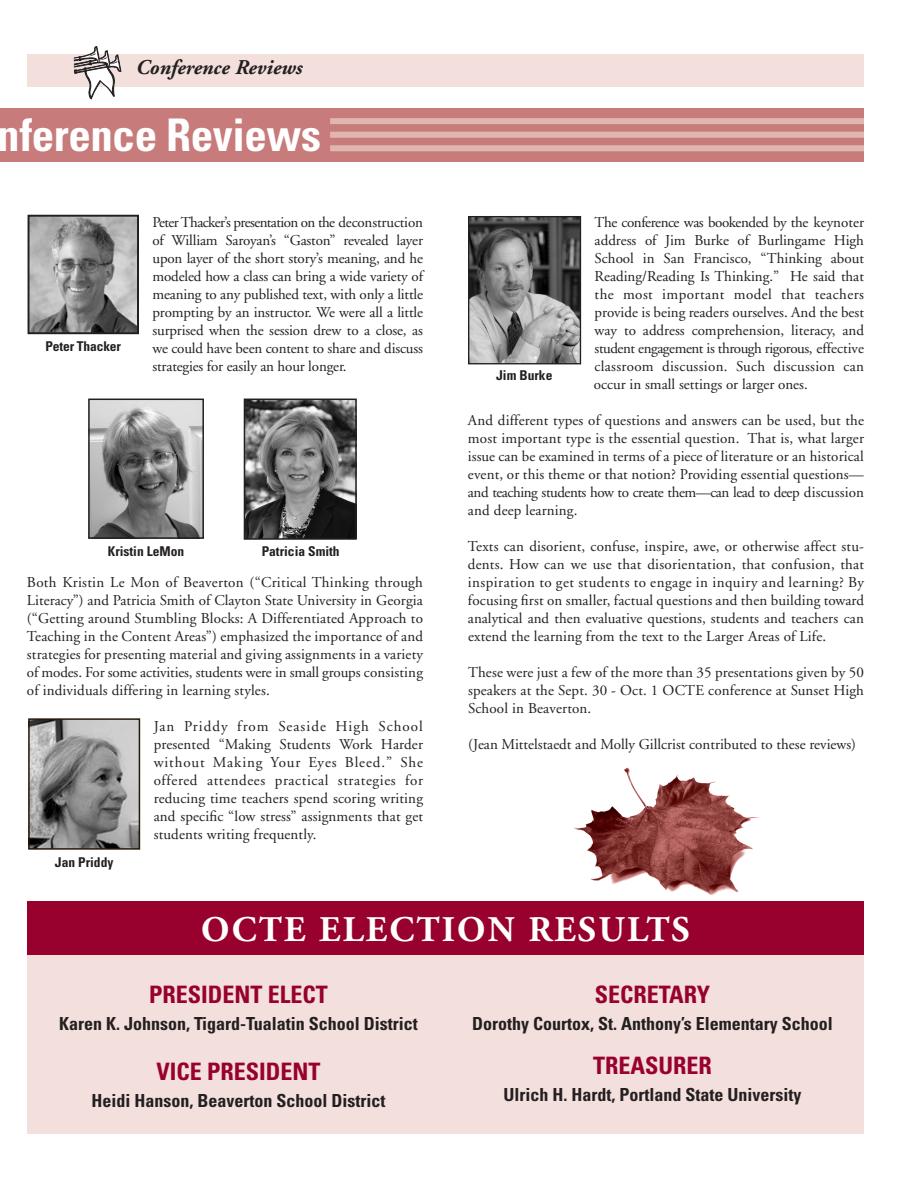
<style>
.page{position:relative;width:918px;height:1188px;background:#fff}
.page>*{position:absolute;margin:0;border:0;box-sizing:border-box;transform-origin:0 0}
.t1{font:700 condensed 45px "Univers";letter-spacing:-.01em;color:#fff}
.t2{font:700 36px "Adobe Garamond";letter-spacing:.06em;color:#fff}
.t3{font:700 condensed 24px "Univers";color:#98012d}
.t4{font:italic 700 21px "Adobe Garamond";color:#231f20}
.t5{font:700 condensed 18px "Univers";color:#231f20}
.t6{font:15px/18px "Adobe Garamond";letter-spacing:.01em;color:#231f20;text-align:justify}
.t7{font:700 condensed 13.5px "Univers";color:#231f20}
</style>
<div class="page">
<div style="left:0;top:108px;width:70px;height:54px;background:#c77b7b"></div>
<img style="left:567px;top:767px;width:198px;height:135px">
<div style="left:27px;top:948px;width:837px;height:186px;background:#f3dfdc"></div>
<div style="left:27px;top:902px;width:837px;height:54px;background:#98012d"></div>
<div style="left:54px;top:108px;width:810px;height:54px;background:#c77b7b"></div>
<img style="left:247px;top:402px;width:107px;height:135px">
<div style="left:244px;top:399px;width:113px;height:141px;border:2px solid #231f20"></div>
<img style="left:91px;top:402px;width:110px;height:134px">
<div style="left:88px;top:399px;width:116px;height:140px;border:2px solid #231f20"></div>
<img style="left:31px;top:721px;width:106px;height:126px">
<div style="left:28px;top:718px;width:112px;height:132px;border:2px solid #251a05"></div>
<img style="left:31px;top:218px;width:105px;height:113px">
<div style="left:28px;top:215px;width:111px;height:119px;border:2px solid #231f20"></div>
<img style="left:470px;top:218px;width:109px;height:144px">
<div style="left:468px;top:216px;width:113px;height:148px;border:1px solid #231f20"></div>
<div style="left:27px;top:54px;width:837px;height:32px;background:#f3dfdc"></div>
<svg style="left:74px;top:46px;width:47px;height:53px"></svg>
<div style="left:330px;top:118px;width:534px;height:6px;background:#e1b6b1"></div>
<div style="left:330px;top:132px;width:534px;height:6px;background:#e1b6b1"></div>
<div style="left:330px;top:145px;width:534px;height:6px;background:#e1b6b1"></div>
<h3 class="t4" style="left:135px;top:59px;width:168px">Conference Reviews</h3>
<h1 class="t1" style="left:-2px;top:118px;width:325px">nference Reviews</h1>
<p class="t7" style="left:45px;top:341px;width:77px">Peter Thacker</p>
<p class="t6" style="left:152px;top:215px;width:272px">Peter Thacker’s presentation on the deconstruction of William Saroyan’s “Gaston” revealed layer upon layer of the short story’s meaning, and he modeled how a class can bring a wide variety of meaning to any published text, with only a little prompting by an instructor. We were all a little surprised when the session drew to a close, as we could have been content to share and discuss strategies for easily an hour longer.</p>
<p class="t7" style="left:108px;top:547px;width:78px">Kristin LeMon</p>
<p class="t7" style="left:262px;top:547px;width:80px">Patricia Smith</p>
<p class="t6" style="left:27px;top:575px;width:398px">Both Kristin Le Mon of Beaverton (“Critical Thinking through Literacy”) and Patricia Smith of Clayton State University in Georgia (“Getting around Stumbling Blocks: A Differentiated Approach to Teaching in the Content Areas”) emphasized the importance of and strategies for presenting material and giving assignments in a variety of modes. For some activities, students were in small groups consisting of individuals differing in learning styles.</p>
<p class="t6" style="left:154px;top:719px;width:271px">Jan Priddy from Seaside High School presented “Making Students Work Harder without Making Your Eyes Bleed.” She offered attendees practical strategies for reducing time teachers spend scoring writing and specific “low stress” assignments that get students writing frequently.</p>
<p class="t7" style="left:55px;top:857px;width:60px">Jan Priddy</p>
<p class="t6" style="left:594px;top:215px;width:272px">The conference was bookended by the keynoter address of Jim Burke of Burlingame High School in San Francisco, “Thinking about Reading/Reading Is Thinking.” He said that the most important model that teachers provide is being readers ourselves. And the best way to address comprehension, literacy, and student engagement is through rigorous, effective classroom discussion. Such discussion can occur in small settings or larger ones.</p>
<p class="t6" style="left:468px;top:413px;width:398px">And different types of questions and answers can be used, but the most important type is the essential question. That is, what larger issue can be examined in terms of a piece of literature or an historical event, or this theme or that notion? Providing essential questions— and teaching students how to create them—can lead to deep discussion and deep learning.</p>
<p class="t6" style="left:468px;top:539px;width:398px">Texts can disorient, confuse, inspire, awe, or otherwise affect stu&shy;dents. How can we use that disorientation, that confusion, that inspiration to get students to engage in inquiry and learning? By focusing first on smaller, factual questions and then building toward analytical and then evaluative questions, students and teachers can extend the learning from the text to the Larger Areas of Life.</p>
<p class="t6" style="left:468px;top:665px;width:397px">These were just a few of the more than 35 presentations given by 50 speakers at the Sept. 30 - Oct. 1 OCTE conference at Sunset High School in Beaverton.</p>
<p class="t6" style="left:468px;top:737px;width:390px">(Jean Mittelstaedt and Molly Gillcrist contributed to these reviews)</p>
<p class="t7" style="left:496px;top:370px;width:58px">Jim Burke</p>
<h2 class="t2" style="left:201px;top:915px;width:490px">OCTE ELECTION RESULTS</h2>
<h3 class="t3" style="left:149px;top:985px;width:180px">PRESIDENT ELECT</h3>
<p class="t5" style="left:59px;top:1017px;width:360px">Karen K. Johnson, Tigard-Tualatin School District</p>
<h3 class="t3" style="left:156px;top:1063px;width:166px">VICE PRESIDENT</h3>
<p class="t5" style="left:92px;top:1094px;width:295px">Heidi Hanson, Beaverton School District</p>
<h3 class="t3" style="left:595px;top:985px;width:117px">SECRETARY</h3>
<p class="t5" style="left:472px;top:1017px;width:362px">Dorothy Courtox, St. Anthony’s Elementary School</p>
<h3 class="t3" style="left:593px;top:1057px;width:120px">TREASURER</h3>
<p class="t5" style="left:504px;top:1088px;width:299px">Ulrich H. Hardt, Portland State University</p>
</div>
